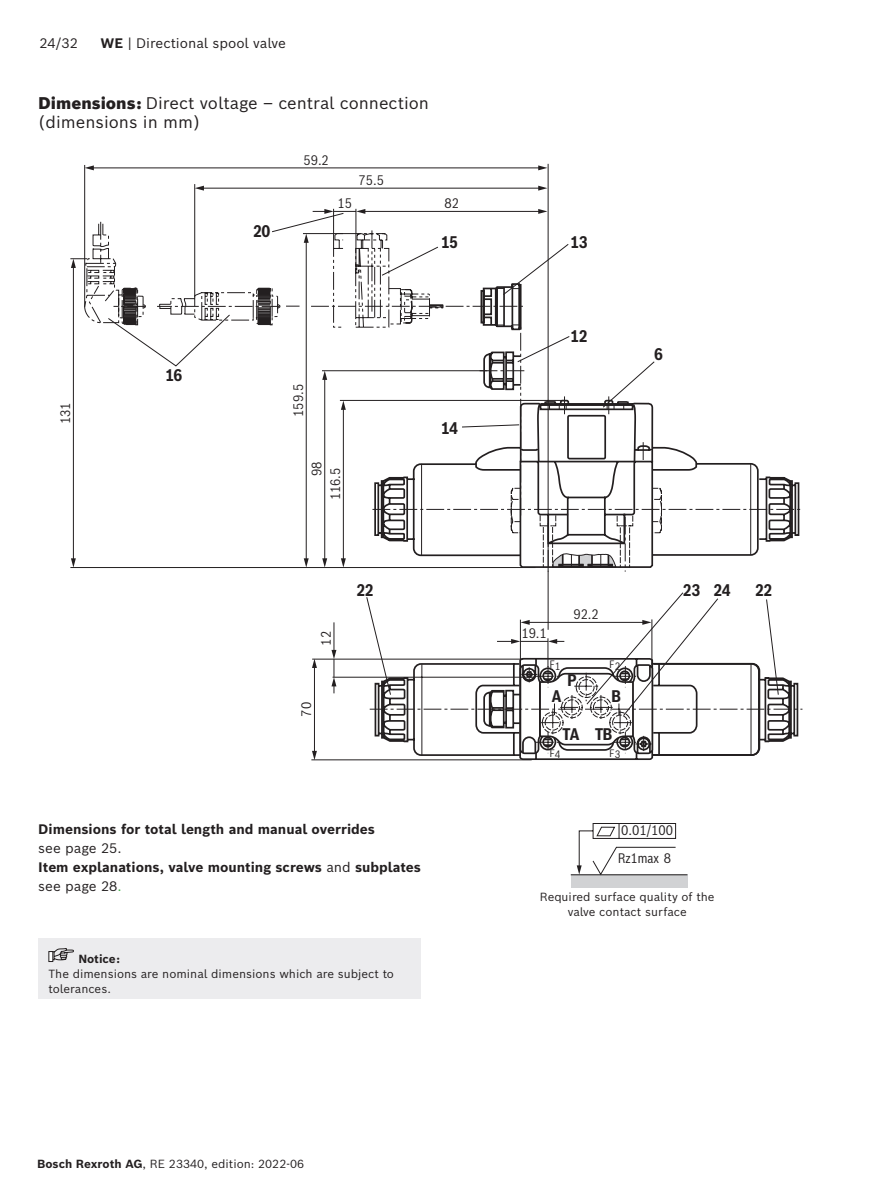
<style>
.page{position:relative;width:893px;height:1191px;background:#fff}
.page>*{position:absolute;margin:0;border:0;box-sizing:border-box;transform-origin:0 0}
.t1{font:16.5px/19.2px "Bosch Sans";color:#231f20}
.t2{font:700 16.5px "Bosch Sans Cond";letter-spacing:-.03em;color:#231f20}
.t3{font:700 13.5px/19.2px "Bosch Sans";color:#231f20}
.t4{font:13.5px "Bosch Sans Cond";color:#231f20}
.t5{font:13.5px "Bosch Sans";color:#231f20}
.t6{font:11.55px/15.3px "Bosch Sans";color:#231f20}
.t7{font:700 11.55px "Bosch Sans";color:#231f20}
.t8{font:10.5px "Bosch Sans Cond";color:#231f20}
.s1{font-weight:700}
.s2{font-weight:900}
.s3{font-weight:400}
.s4{font-weight:400;color:#40ae49}
</style>
<div class="page">
<hr style="left:364px;top:211px;width:176px;height:1px;background:#231f20">
<svg style="left:538px;top:209px;width:9px;height:4px"></svg>
<hr style="left:548px;top:164px;width:1px;height:466px;background:#231f20">
<svg style="left:313px;top:209px;width:52px;height:4px"></svg>
<hr style="left:202px;top:188px;width:338px;height:1px;background:#231f20">
<svg style="left:538px;top:186px;width:9px;height:5px"></svg>
<svg style="left:195px;top:186px;width:9px;height:5px"></svg>
<hr style="left:194px;top:184px;width:1px;height:113px;background:#231f20">
<hr style="left:84px;top:165px;width:1px;height:142px;background:#231f20">
<hr style="left:92px;top:167px;width:448px;height:1px;background:#231f20">
<svg style="left:538px;top:165px;width:9px;height:5px"></svg>
<svg style="left:85px;top:165px;width:9px;height:5px"></svg>
<svg style="left:70px;top:221px;width:732px;height:539px"></svg>
<div style="left:571px;top:874px;width:116px;height:14px;background:#d1d2d4"></div>
<svg style="left:571px;top:823px;width:116px;height:53px"></svg>
<div style="left:38px;top:938px;width:383px;height:60px;background:#ececee"></div>
<svg style="left:53px;top:948px;width:21px;height:12px"></svg>
<p class="t5" style="left:39px;top:34px;width:40px">24/32</p>
<p class="t5" style="left:101px;top:34px;width:187px"><span class="s1">WE</span> | Directional spool valve</p>
<h1 class="t1" style="left:38px;top:93px;width:392px"><span class="s2">Dimensions:</span> Direct voltage – central connection (dimensions in mm)</h1>
<p class="t4" style="left:55px;top:424px;width:23px;rotate:-90deg">131</p>
<h1 class="t2" style="left:165px;top:363px;width:19px">16</h1>
<h1 class="t2" style="left:253px;top:219px;width:19px">20</h1>
<p class="t4" style="left:303px;top:150px;width:27px">59.2</p>
<p class="t4" style="left:338px;top:193px;width:16px">15</p>
<p class="t4" style="left:358px;top:170px;width:27px">75.5</p>
<p class="t4" style="left:288px;top:417px;width:34px;rotate:-90deg">159.5</p>
<p class="t4" style="left:307px;top:476px;width:16px;rotate:-90deg">98</p>
<p class="t4" style="left:325px;top:500px;width:34px;rotate:-90deg">116.5</p>
<p class="t4" style="left:445px;top:193px;width:16px">82</p>
<h1 class="t2" style="left:441px;top:230px;width:19px">15</h1>
<h1 class="t2" style="left:441px;top:415px;width:19px">14</h1>
<h1 class="t2" style="left:570px;top:230px;width:19px">13</h1>
<h1 class="t2" style="left:570px;top:323px;width:19px">12</h1>
<h1 class="t2" style="left:654px;top:341px;width:10px">6</h1>
<p class="t4" style="left:316px;top:645px;width:16px;rotate:-90deg">12</p>
<p class="t4" style="left:296px;top:716px;width:16px;rotate:-90deg">70</p>
<h1 class="t2" style="left:356px;top:577px;width:19px">22</h1>
<h1 class="t2" style="left:683px;top:577px;width:49px">23 24</h1>
<h1 class="t2" style="left:755px;top:577px;width:19px">22</h1>
<p class="t4" style="left:521px;top:623px;width:27px">19.1</p>
<p class="t4" style="left:573px;top:604px;width:27px">92.2</p>
<p class="t8" style="left:550px;top:657px;width:14px">FF 11</p>
<p class="t8" style="left:610px;top:657px;width:12px">F2</p>
<h1 class="t2" style="left:568px;top:668px;width:11px">P</h1>
<h1 class="t2" style="left:552px;top:683px;width:11px">A</h1>
<h1 class="t2" style="left:611px;top:683px;width:11px">B</h1>
<h1 class="t2" style="left:562px;top:722px;width:19px">TA</h1>
<h1 class="t2" style="left:595px;top:722px;width:19px">TB</h1>
<p class="t8" style="left:550px;top:746px;width:12px">F4</p>
<p class="t8" style="left:610px;top:746px;width:12px">F3</p>
<p class="t3" style="left:38px;top:819px;width:338px">Dimensions for total length and manual overrides</p>
<p class="t3" style="left:38px;top:838px;width:384px"><span class="s3">see page 25.<br></span>Item explanations, valve mounting screws <span class="s3">and</span> subplates <span class="s3">see page 28</span><span class="s4">.</span></p>
<p class="t7" style="left:78px;top:950px;width:43px">Notice:</p>
<p class="t6" style="left:48px;top:965px;width:347px">The dimensions are nominal dimensions which are subject to tolerances.</p>
<p class="t6" style="left:37px;top:1155px;width:268px"><span class="s1">Bosch Rexroth AG</span>, RE 23340, edition: 2022-06</p>
<p class="t4" style="left:621px;top:820px;width:53px">0.01/100</p>
<p class="t4" style="left:618px;top:848px;width:55px">Rz1max 8</p>
<p class="t6" style="left:540px;top:888px;width:176px;text-align:center">Required surface quality of the valve contact surface</p>
</div>
